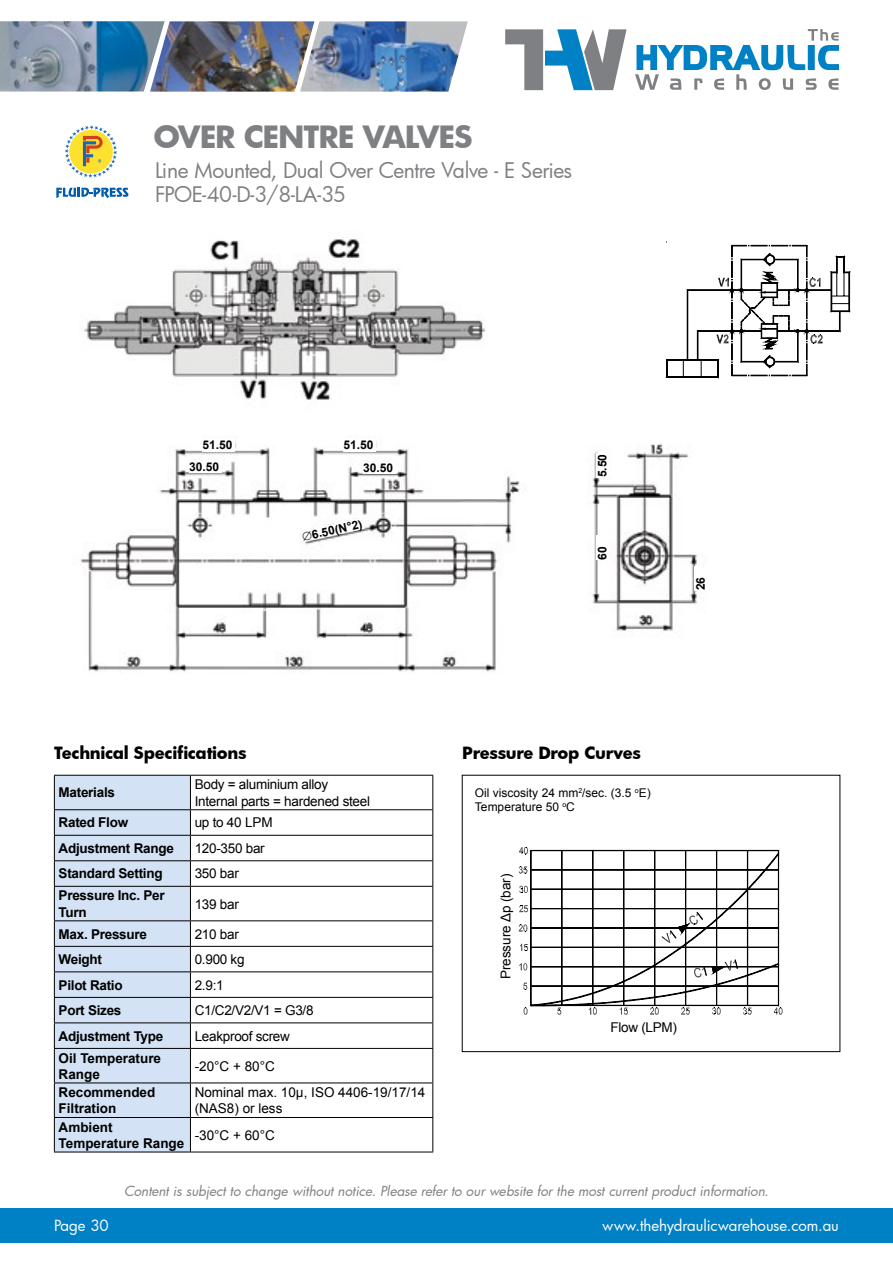
<style>
.page{position:relative;width:893px;height:1263px;background:#fff}
.page>*{position:absolute;margin:0;border:0;box-sizing:border-box;transform-origin:0 0}
.t1{font:700 30px "Futura";letter-spacing:-.035em;color:#7e8083}
.t2{font:21px/24.3px "Futura";letter-spacing:-.025em;color:#7e8083}
.t3{font:700 16.5px "Futura";letter-spacing:-.02em;color:#000}
.t4{font:15px "Futura";letter-spacing:-.005em;color:#fff}
.t5{font:13.5px/16.2px "Arial";letter-spacing:-.02em;color:#000}
.t6{font:700 13.5px/16.2px "Arial";letter-spacing:-.02em;color:#000}
.t7{font:italic 13.5px "Futura";letter-spacing:-.005em;color:#7e8083}
.t8{font:700 13.5px/16.2px "Arial";color:#000}
.t9{font:13.5px/16.2px "Arial";color:#000}
.t10{font:12px/14.4px "Arial";color:#000}
.t11{font:700 12px/23.1px "Arial";color:#000}
</style>
<div class="page">
<svg style="left:505px;top:29px;width:122px;height:61px"></svg>
<svg style="left:635px;top:29px;width:204px;height:61px"></svg>
<img style="left:314px;top:21px;width:154px;height:71px">
<img style="left:165px;top:21px;width:149px;height:71px">
<img style="left:0;top:21px;width:165px;height:71px">
<div style="left:0;top:1208px;width:893px;height:34px;background:#0081c6"></div>
<svg style="left:56px;top:188px;width:72px;height:10px"></svg>
<svg style="left:65px;top:125px;width:52px;height:53px"></svg>
<img style="left:84px;top:239px;width:402px;height:161px">
<div style="left:55px;top:776px;width:135px;height:376px;background:#d3e2f4"></div>
<hr style="left:54px;top:1082px;width:136px;height:1px;background:#000">
<hr style="left:190px;top:1082px;width:243px;height:1px;background:#000">
<hr style="left:432px;top:775px;width:1px;height:34px;background:#000">
<hr style="left:432px;top:887px;width:1px;height:33px;background:#000">
<svg style="left:432px;top:921px;width:1px;height:127px"></svg>
<hr style="left:432px;top:1049px;width:1px;height:33px;background:#000">
<hr style="left:432px;top:1083px;width:1px;height:34px;background:#000">
<hr style="left:432px;top:1118px;width:1px;height:34px;background:#000">
<hr style="left:190px;top:775px;width:243px;height:1px;background:#000">
<hr style="left:190px;top:1117px;width:243px;height:1px;background:#000">
<hr style="left:190px;top:1152px;width:243px;height:1px;background:#000">
<hr style="left:54px;top:775px;width:136px;height:1px;background:#000">
<hr style="left:54px;top:775px;width:1px;height:34px;background:#000">
<hr style="left:190px;top:775px;width:1px;height:34px;background:#000">
<hr style="left:54px;top:887px;width:1px;height:33px;background:#000">
<hr style="left:190px;top:887px;width:1px;height:33px;background:#000">
<svg style="left:54px;top:921px;width:1px;height:127px"></svg>
<svg style="left:190px;top:921px;width:1px;height:127px"></svg>
<hr style="left:54px;top:1049px;width:1px;height:33px;background:#000">
<hr style="left:190px;top:1049px;width:1px;height:33px;background:#000">
<hr style="left:54px;top:1083px;width:1px;height:34px;background:#000">
<hr style="left:190px;top:1083px;width:1px;height:34px;background:#000">
<hr style="left:54px;top:1117px;width:136px;height:1px;background:#000">
<hr style="left:54px;top:1118px;width:1px;height:34px;background:#000">
<hr style="left:190px;top:1118px;width:1px;height:34px;background:#000">
<hr style="left:54px;top:1152px;width:136px;height:1px;background:#000">
<hr style="left:54px;top:835px;width:136px;height:1px;background:#000">
<hr style="left:190px;top:835px;width:243px;height:1px;background:#000">
<hr style="left:54px;top:860px;width:136px;height:1px;background:#000">
<hr style="left:190px;top:860px;width:243px;height:1px;background:#000">
<hr style="left:54px;top:886px;width:136px;height:1px;background:#000">
<hr style="left:190px;top:886px;width:243px;height:1px;background:#000">
<hr style="left:54px;top:920px;width:136px;height:1px;background:#000">
<hr style="left:190px;top:920px;width:243px;height:1px;background:#000">
<hr style="left:54px;top:946px;width:136px;height:1px;background:#000">
<hr style="left:190px;top:946px;width:243px;height:1px;background:#000">
<hr style="left:54px;top:971px;width:136px;height:1px;background:#000">
<hr style="left:190px;top:971px;width:243px;height:1px;background:#000">
<hr style="left:54px;top:997px;width:136px;height:1px;background:#000">
<hr style="left:190px;top:997px;width:243px;height:1px;background:#000">
<hr style="left:54px;top:1022px;width:136px;height:1px;background:#000">
<hr style="left:190px;top:1022px;width:243px;height:1px;background:#000">
<hr style="left:54px;top:1048px;width:136px;height:1px;background:#000">
<hr style="left:190px;top:1048px;width:243px;height:1px;background:#000">
<hr style="left:190px;top:809px;width:243px;height:1px;background:#000">
<svg style="left:432px;top:810px;width:1px;height:76px"></svg>
<hr style="left:54px;top:809px;width:136px;height:1px;background:#000">
<svg style="left:54px;top:810px;width:1px;height:76px"></svg>
<svg style="left:190px;top:810px;width:1px;height:76px"></svg>
<svg style="left:666px;top:242px;width:184px;height:136px"></svg>
<svg style="left:518px;top:847px;width:265px;height:168px"></svg>
<div style="left:531px;top:850px;width:248px;height:1px;border:1px solid #000"></div>
<div style="left:778px;top:850px;width:1px;height:155px;border:1px solid #000"></div>
<div style="left:531px;top:1005px;width:248px;height:1px;border:1px solid #000"></div>
<div style="left:654px;top:850px;width:1px;height:155px;border:1px solid #000"></div>
<div style="left:685px;top:850px;width:1px;height:155px;border:1px solid #000"></div>
<div style="left:716px;top:850px;width:1px;height:155px;border:1px solid #000"></div>
<div style="left:747px;top:850px;width:1px;height:155px;border:1px solid #000"></div>
<div style="left:531px;top:870px;width:247px;height:1px;border:1px solid #000"></div>
<div style="left:531px;top:889px;width:247px;height:1px;border:1px solid #000"></div>
<div style="left:531px;top:908px;width:247px;height:1px;border:1px solid #000"></div>
<div style="left:531px;top:928px;width:247px;height:1px;border:1px solid #000"></div>
<div style="left:531px;top:947px;width:247px;height:1px;border:1px solid #000"></div>
<hr style="left:531px;top:967px;width:247px;height:1px;background:#000">
<div style="left:531px;top:966px;width:247px;height:1px;border:1px solid #000"></div>
<div style="left:531px;top:986px;width:247px;height:1px;border:1px solid #000"></div>
<img style="left:80px;top:442px;width:618px;height:230px">
<svg style="left:301px;top:517px;width:64px;height:25px"></svg>
<div style="left:343px;top:439px;width:33px;height:12px;background:#fff"></div>
<div style="left:363px;top:462px;width:33px;height:12px;background:#fff"></div>
<div style="left:596px;top:453px;width:12px;height:24px;background:#fff"></div>
<div style="left:596px;top:535px;width:12px;height:24px;background:#fff"></div>
<div style="left:695px;top:566px;width:12px;height:24px;background:#fff"></div>
<div style="left:202px;top:439px;width:33px;height:12px;background:#fff"></div>
<div style="left:189px;top:460px;width:33px;height:12px;background:#fff"></div>
<h1 class="t1" style="left:153px;top:116px;width:145px">Over Centr</h1>
<h1 class="t1" style="left:338px;top:116px;width:137px">e VALVES</h1>
<h2 class="t2" style="left:155px;top:157px;width:419px">Line Mounted, Dual Over Centre Valve - E Series<br>FPOE-40-D-3/8-LA-35</h2>
<p class="t11" style="left:189px;top:435px;width:45px;line-height:21.5px;text-indent:14px">51.50<br>30.50</p>
<p class="t11" style="left:363px;top:434px;width:32px;text-indent:-20px">51.50<br>30.50</p>
<p class="t11" style="left:300px;top:526px;width:63px;rotate:-12deg">∅6.50(N°2)</p>
<p class="t11" style="left:591px;top:477px;width:25px;rotate:-90deg">5.50</p>
<p class="t11" style="left:591px;top:559px;width:15px;rotate:-90deg">60</p>
<p class="t11" style="left:689px;top:590px;width:15px;rotate:-90deg">26</p>
<p class="t3" style="left:54px;top:741px;width:194px">Technical Specifications</p>
<p class="t3" style="left:462px;top:741px;width:180px">Pressure Drop Curves</p>
<p class="t10" style="left:475px;top:786px;width:177px">Oil viscosity 24 mm<sup>2</sup>/sec. (3.5 <sup>o</sup>E)<br>Temperature 50 <sup>o</sup>C</p>
<p class="t6" style="left:59px;top:785px;width:58px">Materials</p>
<p class="t5" style="left:195px;top:777px;width:177px">Body = aluminium alloy<br>Internal parts = hardened steel</p>
<p class="t6" style="left:59px;top:815px;width:71px">Rated Flow</p>
<p class="t5" style="left:195px;top:815px;width:80px">up to 40 LPM</p>
<p class="t6" style="left:59px;top:840px;width:117px">Adjustment Range</p>
<p class="t5" style="left:195px;top:840px;width:72px">120-350 bar</p>
<p class="t6" style="left:59px;top:866px;width:105px">Standard Setting</p>
<p class="t5" style="left:195px;top:866px;width:46px">350 bar</p>
<p class="t6" style="left:59px;top:888px;width:107px">Pressure Inc. Per<br>Turn</p>
<p class="t5" style="left:195px;top:896px;width:46px">139 bar</p>
<p class="t6" style="left:59px;top:926px;width:90px">Max. Pressure</p>
<p class="t5" style="left:195px;top:926px;width:46px">210 bar</p>
<p class="t6" style="left:59px;top:952px;width:45px">Weight</p>
<p class="t5" style="left:195px;top:951px;width:51px">0.900 kg</p>
<p class="t6" style="left:59px;top:977px;width:66px">Pilot Ratio</p>
<p class="t5" style="left:195px;top:977px;width:30px">2.9:1</p>
<p class="t6" style="left:59px;top:1003px;width:64px">Port Sizes</p>
<p class="t5" style="left:195px;top:1002px;width:120px">C1/C2/V2/V1 = G3/8</p>
<p class="t6" style="left:59px;top:1028px;width:106px">Adjustment Type</p>
<p class="t5" style="left:195px;top:1028px;width:97px">Leakproof screw</p>
<p class="t8" style="left:59px;top:1050px;width:104px">Oil Temperature<br>Range</p>
<p class="t5" style="left:195px;top:1058px;width:82px">-20°C + 80°C</p>
<p class="t8" style="left:59px;top:1085px;width:98px">Recommended<br>Filtration</p>
<p class="t9" style="left:195px;top:1084px;width:232px">Nominal max. 10μ, ISO 4406-19/17/14 (NAS8) or less</p>
<p class="t8" style="left:59px;top:1119px;width:127px">Ambient<br>Temperature Range</p>
<p class="t5" style="left:195px;top:1127px;width:82px">-30°C + 60°C</p>
<p class="t9" style="left:498px;top:979px;width:107px;rotate:-90deg">Pressure Δp (bar)</p>
<p class="t5" style="left:610px;top:1019px;width:68px">Flow (LPM)</p>
<p class="t7" style="left:124px;top:1182px;width:646px">Content is subject to change without notice. Please refer to our website for the most current product information.</p>
<p class="t4" style="left:54px;top:1215px;width:56px">Page 30</p>
<p class="t4" style="left:602px;top:1215px;width:238px">www.thehydraulicwarehouse.com.au</p>
</div>
